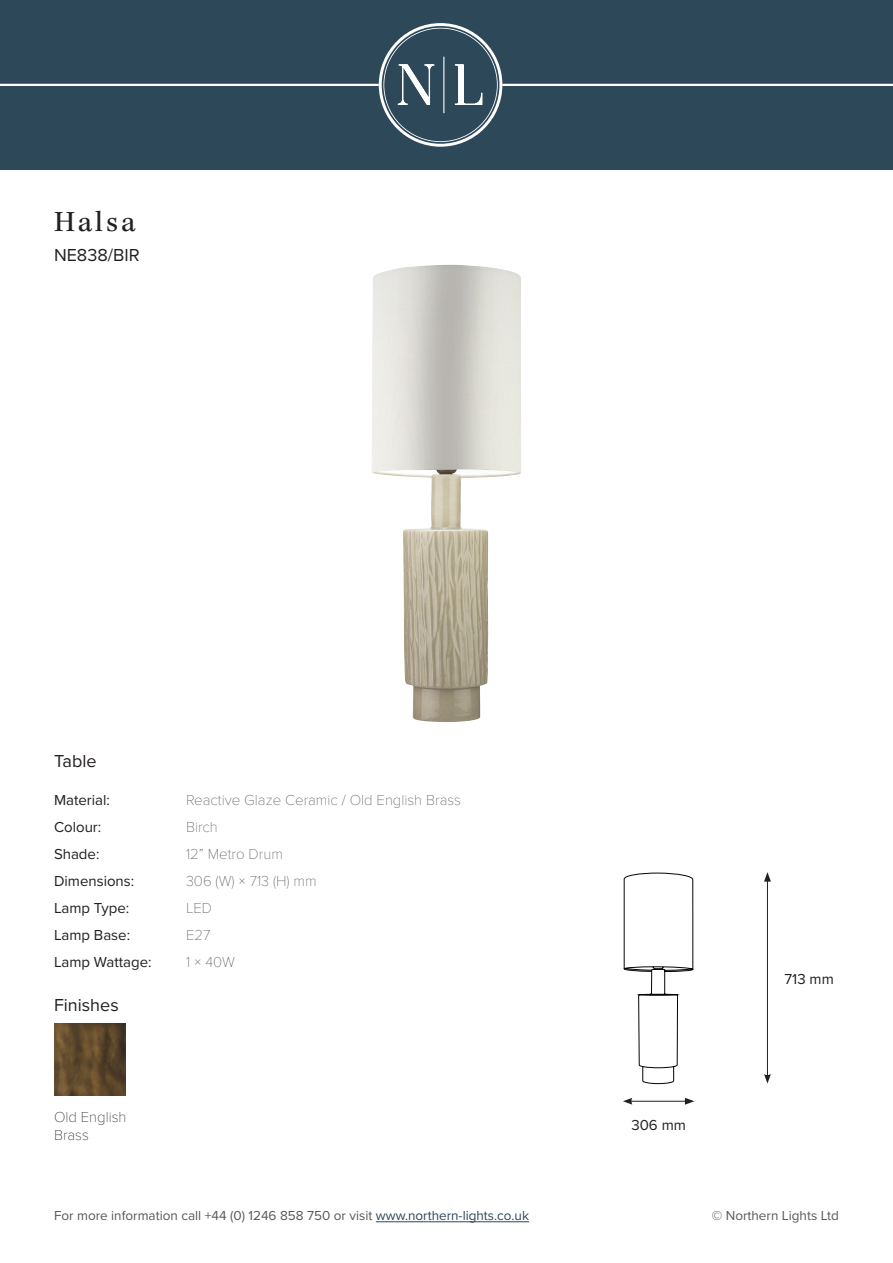
<style>
.page{position:relative;width:893px;height:1263px;background:#fff}
.page>*{position:absolute;margin:0;border:0;box-sizing:border-box;transform-origin:0 0}
.t1{font:30px "Kepler Std";letter-spacing:.1em;color:#231f20}
.t2{font:18px "Proxima Nova";color:#231f20}
.t3{font:100 15px "Proxima Nova T";color:#57585a}
.t4{font:15px/27px "Proxima Nova";color:#231f20}
.t5{font:100 15px/18px "Proxima Nova T";color:#231f20}
.t6{font:13.5px "Proxima Nova";color:#57585a}
.s1{color:#2e465b}
</style>
<div class="page">
<img style="left:372px;top:265px;width:149px;height:457px">
<hr style="left:376px;top:1221px;width:153px;height:1px;background:#2e465b">
<img style="left:54px;top:1024px;width:71px;height:71px">
<div style="left:0;top:0;width:893px;height:170px;background:#2d4859"></div>
<hr style="left:502px;top:84px;width:391px;height:2px;background:#fff">
<hr style="left:0;top:84px;width:379px;height:2px;background:#fff">
<svg style="left:379px;top:23px;width:123px;height:124px"></svg>
<svg style="left:624px;top:873px;width:69px;height:211px"></svg>
<hr style="left:767px;top:879px;width:1px;height:197px;background:#231f20">
<svg style="left:764px;top:872px;width:7px;height:9px"></svg>
<svg style="left:764px;top:1074px;width:7px;height:9px"></svg>
<hr style="left:630px;top:1101px;width:57px;height:1px;background:#231f20">
<svg style="left:685px;top:1098px;width:9px;height:7px"></svg>
<svg style="left:623px;top:1098px;width:9px;height:7px"></svg>
<p class="t1" style="left:54px;top:205px;width:83px">Halsa</p>
<p class="t2" style="left:54px;top:242px;width:87px">NE838/BIR</p>
<p class="t2" style="left:54px;top:747px;width:44px">Table</p>
<p class="t4" style="left:54px;top:786px;width:57px">Material:</p>
<p class="t4" style="left:54px;top:813px;width:49px">Colour:</p>
<p class="t4" style="left:54px;top:840px;width:82px">Shade:<br>Dimensions:</p>
<p class="t4" style="left:54px;top:894px;width:77px">Lamp Type:</p>
<p class="t4" style="left:54px;top:921px;width:78px">Lamp Base:</p>
<p class="t4" style="left:54px;top:948px;width:99px">Lamp Wattage:</p>
<p class="t2" style="left:54px;top:991px;width:66px">Finishes</p>
<p class="t3" style="left:186px;top:789px;width:276px">Reactive Glaze Ceramic / Old English Brass</p>
<p class="t3" style="left:186px;top:816px;width:33px">Birch</p>
<p class="t3" style="left:186px;top:843px;width:98px">12” Metro Drum</p>
<p class="t3" style="left:186px;top:870px;width:132px">306 (W) × 713 (H) mm</p>
<p class="t3" style="left:186px;top:897px;width:28px">LED</p>
<p class="t3" style="left:186px;top:924px;width:26px">E27</p>
<p class="t3" style="left:186px;top:951px;width:51px">1 × 40W</p>
<p class="t5" style="left:54px;top:1107px;width:74px">Old English<br>Brass</p>
<p class="t4" style="left:631px;top:1111px;width:56px">306 mm</p>
<p class="t4" style="left:784px;top:964px;width:51px">713 mm</p>
<p class="t6" style="left:54px;top:1205px;width:476px">For more information call +44 (0) 1246 858 750 or visit <span class="s1">www.northern-lights.co.uk</span></p>
<p class="t6" style="left:712px;top:1205px;width:129px">© Northern Lights Ltd</p>
</div>
